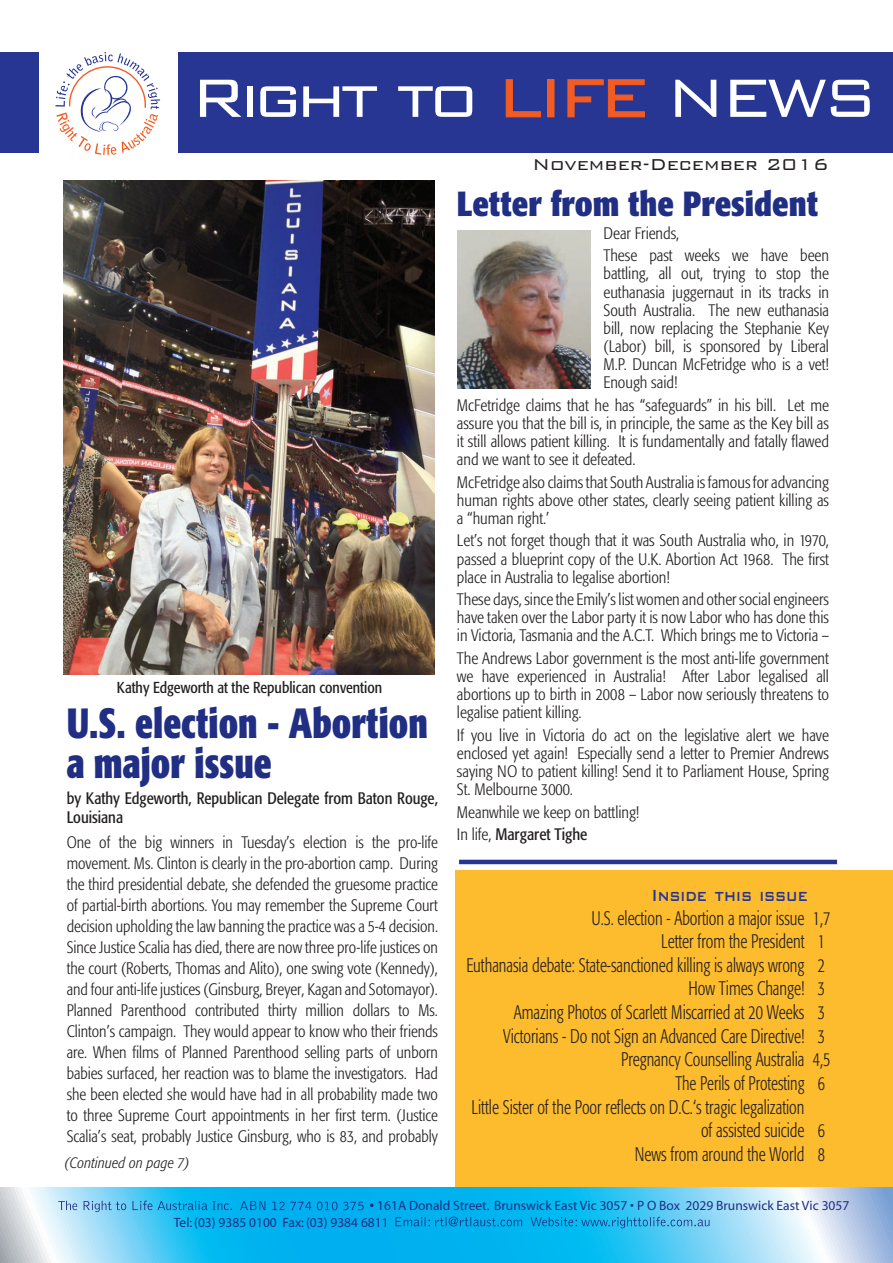
<style>
.page{position:relative;width:893px;height:1263px;background:#fff}
.page>*{position:absolute;margin:0;border:0;box-sizing:border-box;transform-origin:0 0}
.t1{font:700 condensed 41.7px/39.6px "Formata";color:#202e84;scale:.9 1}
.t2{font:700 condensed 34.5px "Formata";color:#202e84}
.t3{font:500 21.45px "Bank Gothic BT";color:#263692;scale:.77 1}
.t4{font:300 21px "Bank Gothic BT";color:#231f20}
.t5{font:300 condensed 19.5px "Formata";color:#231f20;scale:.85 1}
.t6{font:300 condensed 19.5px "Formata";color:#231f20;scale:.84 1}
.t7{font:300 condensed 16.5px/18.1px "Formata";color:#231f20;text-align:justify}
.t8{font:condensed 16.5px/18.8px "Formata";color:#231f20}
.t9{font:condensed 15.75px "Formata";color:#231f20}
.t10{font:italic 300 condensed 15px "Formata";letter-spacing:.01em;color:#231f20}
.t11{font:13.5px/16.5px "Myriad";color:#202e84}
.s1{font-weight:400}
</style>
<div class="page">
<div style="left:455px;top:870px;width:438px;height:335px;background:#fdbb2e"></div>
<div style="left:178px;top:52px;width:715px;height:100px;background:#263692"></div>
<svg style="left:200px;top:80px;width:41px;height:37px"></svg>
<div style="left:247px;top:86px;width:5px;height:31px;background:#fff"></div>
<svg style="left:260px;top:86px;width:36px;height:31px"></svg>
<svg style="left:303px;top:86px;width:74px;height:31px"></svg>
<svg style="left:398px;top:86px;width:74px;height:31px"></svg>
<svg style="left:506px;top:79px;width:35px;height:38px"></svg>
<div style="left:548px;top:80px;width:6px;height:37px;background:#f25b21"></div>
<svg style="left:568px;top:79px;width:77px;height:38px"></svg>
<svg style="left:675px;top:80px;width:41px;height:37px"></svg>
<svg style="left:730px;top:80px;width:140px;height:37px"></svg>
<div style="left:0;top:52px;width:38px;height:100px;background:#263692"></div>
<svg style="left:55px;top:52px;width:105px;height:103px"></svg>
<svg style="left:0;top:1187px;width:893px;height:76px;background:#54c7f0"></svg>
<svg style="left:58px;top:1200px;width:19px;height:10px"></svg>
<svg style="left:84px;top:1200px;width:42px;height:12px"></svg>
<svg style="left:132px;top:1200px;width:75px;height:10px"></svg>
<svg style="left:213px;top:1201px;width:19px;height:9px"></svg>
<svg style="left:240px;top:1201px;width:25px;height:9px"></svg>
<svg style="left:272px;top:1201px;width:39px;height:9px"></svg>
<svg style="left:317px;top:1201px;width:20px;height:9px"></svg>
<svg style="left:343px;top:1201px;width:21px;height:9px"></svg>
<svg style="left:370px;top:1203px;width:4px;height:4px"></svg>
<svg style="left:395px;top:1217px;width:127px;height:9px"></svg>
<svg style="left:531px;top:1217px;width:178px;height:11px;background:#2ca7de"></svg>
<hr style="left:459px;top:860px;width:378px;height:4px;background:#263692">
<img style="left:458px;top:230px;width:133px;height:159px">
<img style="left:64px;top:181px;width:370px;height:494px">
<p class="t9" style="left:117px;top:678px;width:267px">Kathy Edgeworth at the Republican convention</p>
<h1 class="t1" style="left:67px;top:703px;width:403px">U.S. election - Abortion a major issue</h1>
<p class="t8" style="left:67px;top:789px;width:373px">by Kathy Edgeworth, Republican Delegate from Baton Rouge,<br>Louisiana</p>
<p class="t7" style="left:67px;top:832px;width:373px;line-height:21px">One of the big winners in Tuesday’s election is the pro-life movement. Ms. Clinton is clearly in the pro-abortion camp. During the third presidential debate, she defended the gruesome practice of partial-birth abortions. You may remember the Supreme Court decision upholding the law banning the practice was a 5-4 decision.<br>Since Justice Scalia has died, there are now three pro-life justices on the court (Roberts, Thomas and Alito), one swing vote (Kennedy), and four anti-life justices (Ginsburg, Breyer, Kagan and Sotomayor).<br>Planned Parenthood contributed thirty million dollars to Ms.<br>Clinton’s campaign. They would appear to know who their friends are. When films of Planned Parenthood selling parts of unborn babies surfaced, her reaction was to blame the investigators. Had she been elected she would have had in all probability made two to three Supreme Court appointments in her first term. (Justice Scalia’s seat, probably Justice Ginsburg, who is 83, and probably</p>
<p class="t10" style="left:64px;top:1154px;width:127px">(Continued on page 7)</p>
<p class="t4" style="left:532px;top:154px;width:298px">November-December 2016</p>
<h2 class="t2" style="left:457px;top:183px;width:363px">Letter from the President</h2>
<p class="t7" style="left:603px;top:222px;width:227px;line-height:22.4px">Dear Friends,<br>These past weeks we have been</p>
<p class="t7" style="left:603px;top:265px;width:227px">battling, all out, trying to stop the euthanasia juggernaut in its tracks in South Australia. The new euthanasia bill, now replacing the Stephanie Key (Labor) bill, is sponsored by Liberal M.P. Duncan McFetridge who is a vet!<br>Enough said!</p>
<p class="t7" style="left:457px;top:396px;width:374px">McFetridge claims that he has “safeguards” in his bill. Let me assure you that the bill is, in principle, the same as the Key bill as it still allows patient killing. It is fundamentally and fatally flawed and we want to see it defeated.</p>
<p class="t7" style="left:457px;top:473px;width:374px">McFetridge also claims that South Australia is famous for advancing human rights above other states, clearly seeing patient killing as a “human right.’</p>
<p class="t7" style="left:457px;top:532px;width:374px">Let’s not forget though that it was South Australia who, in 1970, passed a blueprint copy of the U.K. Abortion Act 1968. The first place in Australia to legalise abortion!</p>
<p class="t7" style="left:457px;top:590px;width:374px">These days, since the Emily’s list women and other social engineers have taken over the Labor party it is now Labor who has done this in Victoria, Tasmania and the A.C.T. Which brings me to Victoria –</p>
<p class="t7" style="left:457px;top:649px;width:374px">The Andrews Labor government is the most anti-life government we have experienced in Australia! After Labor legalised all abortions up to birth in 2008 – Labor now seriously threatens to legalise patient killing.</p>
<p class="t7" style="left:457px;top:726px;width:374px">If you live in Victoria do act on the legislative alert we have enclosed yet again! Especially send a letter to Premier Andrews saying NO to patient killing! Send it to Parliament House, Spring St. Melbourne 3000.</p>
<p class="t7" style="left:457px;top:801px;width:184px;line-height:22.4px">Meanwhile we keep on battling!<br>In life, <span class="s1">Margaret Tighe</span></p>
<h3 class="t3" style="left:651px;top:883px;width:205px">Inside this issue</h3>
<p class="t5" style="left:591px;top:906px;width:283px">U.S. election - Abortion a major issue 1,7</p>
<p class="t5" style="left:661px;top:930px;width:194px">Letter from the President 1</p>
<p class="t5" style="left:466px;top:954px;width:424px">Euthanasia debate: State-sanctioned killing is always wrong 2</p>
<p class="t5" style="left:688px;top:977px;width:162px">How Times Change! 3</p>
<p class="t5" style="left:514px;top:1001px;width:368px">Amazing Photos of Scarlett Miscarried at 20 Weeks 3</p>
<p class="t5" style="left:503px;top:1024px;width:380px">Victorians - Do not Sign an Advanced Care Directive! 3</p>
<p class="t5" style="left:621px;top:1048px;width:248px">Pregnancy Counselling Australia 4,5</p>
<p class="t6" style="left:675px;top:1072px;width:180px">The Perils of Protesting 6</p>
<p class="t5" style="left:472px;top:1095px;width:393px">Little Sister of the Poor reflects on D.C.‘s tragic legalization</p>
<p class="t5" style="left:701px;top:1119px;width:148px">of assisted suicide 6</p>
<p class="t5" style="left:635px;top:1143px;width:225px">News from around the World 8</p>
<p class="t11" style="left:174px;top:1198px;width:677px;text-indent:203px">161A Donald Street. Brunswick East Vic 3057 • P O Box 2029 Brunswick East Vic 3057<br>Tel: (03) 9385 0100 Fax: (03) 9384 6811</p>
</div>
